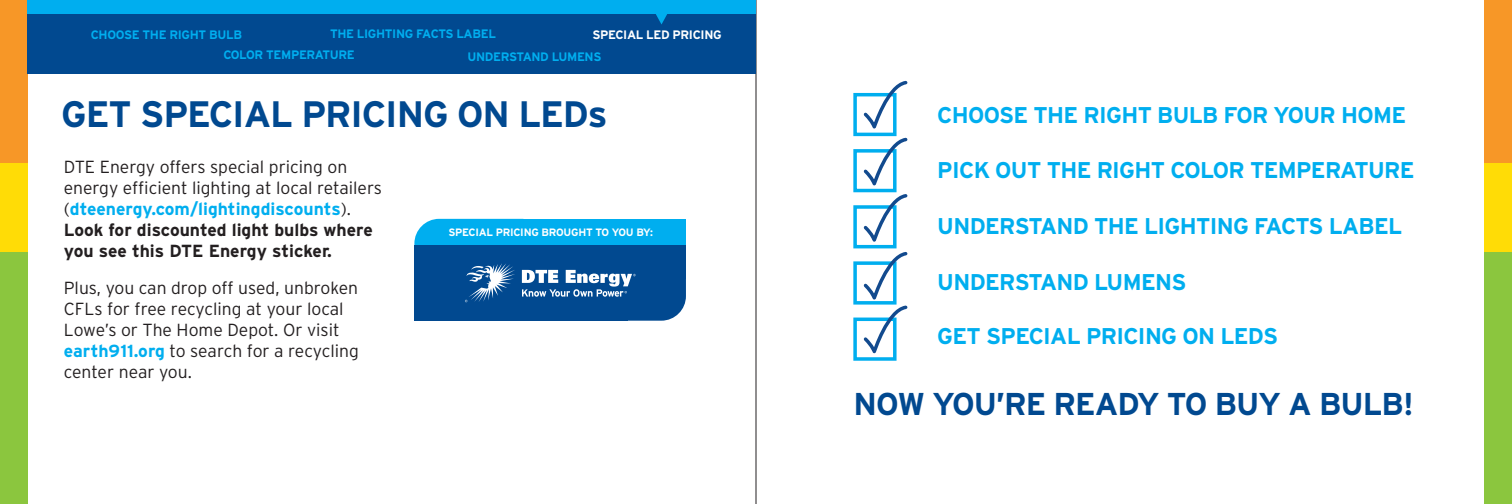
<style>
.page{position:relative;width:1512px;height:504px;background:#fff}
.page>*{position:absolute;margin:0;border:0;box-sizing:border-box;transform-origin:0 0}
.Headline{font:700 36.75px "Interstate";letter-spacing:-.03em;color:#014990}
.Headline-2{font:700 31.5px "Interstate";letter-spacing:-.03em;color:#014990}
.Table_Header{font:700 22.75px "Interstate";letter-spacing:-.03em;color:#00aeef}
.body{font:300 17.5px/21px "Interstate";color:#231f20}
.Table_Header-2{font:700 12.25px "Interstate";letter-spacing:-.03em;color:#00aeef}
.Table_Header-3{font:700 12.25px "Interstate";letter-spacing:-.03em;color:#fff}
.t1{font:700 10.67px "Interstate";letter-spacing:-.025em;color:#fff}
.s1{font-weight:700;color:#00aeef}
.s2{font-weight:700}
</style>
<div class="page">
<div style="left:1484px;top:252px;width:28px;height:252px;background:#8bc63e"></div>
<div style="left:1484px;top:163px;width:28px;height:89px;background:#ffdc06"></div>
<div style="left:1484px;top:0;width:28px;height:163px;background:#f79727"></div>
<div style="left:0;top:252px;width:28px;height:252px;background:#8bc63e"></div>
<div style="left:0;top:163px;width:28px;height:89px;background:#ffdc06"></div>
<div style="left:0;top:0;width:28px;height:163px;background:#f79727"></div>
<hr style="left:756px;top:0;width:1px;height:504px;background:#231f20">
<svg style="left:414px;top:219px;width:272px;height:102px;background:#126eaf"></svg>
<div style="left:28px;top:0;width:728px;height:73px;background:#014990"></div>
<svg style="left:653px;top:13px;width:17px;height:11px"></svg>
<div style="left:28px;top:0;width:728px;height:13px;background:#00aeef"></div>
<div style="left:853px;top:93px;width:44px;height:43px;border:4px solid #00aeef"></div>
<div style="left:853px;top:149px;width:44px;height:43px;border:4px solid #00aeef"></div>
<div style="left:853px;top:205px;width:44px;height:43px;border:4px solid #00aeef"></div>
<div style="left:853px;top:261px;width:44px;height:44px;border:4px solid #00aeef"></div>
<div style="left:853px;top:318px;width:44px;height:43px;border:4px solid #00aeef"></div>
<svg style="left:861px;top:252px;width:47px;height:103px"></svg>
<svg style="left:861px;top:136px;width:47px;height:107px"></svg>
<svg style="left:861px;top:80px;width:47px;height:50px"></svg>
<p class="Table_Header-2" style="left:91px;top:27px;width:153px">CHOOSE THE RIGHT BULB</p>
<p class="Table_Header-2" style="left:330px;top:26px;width:167px">THE LIGHTING FACTS LABEL</p>
<p class="Table_Header-3" style="left:593px;top:27px;width:131px">SPECIAL LED PRICING</p>
<p class="Table_Header-2" style="left:223px;top:48px;width:133px">COLOR TEMPERATURE</p>
<p class="Table_Header-2" style="left:467px;top:49px;width:136px">UNDERSTAND LUMENS</p>
<p class="Headline" style="left:61px;top:91px;width:548px">GET SPECIAL PRICING ON LEDs</p>
<p class="body" style="left:64px;top:156px;width:320px">DTE Energy offers special pricing on energy efficient lighting at local retailers (<span class="s1">dteenergy.com/lightingdiscounts</span>).<br><span class="s2">Look for discounted light bulbs where you see this DTE Energy sticker.</span></p>
<p class="body" style="left:64px;top:277px;width:297px">Plus, you can drop off used, unbroken<br>CFLs for free recycling at your local<br>Lowe’s or The Home Depot. Or visit <span class="s1">earth911.org</span> to search for a recycling center near you.</p>
<p class="t1" style="left:448px;top:226px;width:206px">SPECIAL PRICING BROUGHT TO YOU BY:</p>
<p class="Table_Header" style="left:937px;top:101px;width:470px">CHOOSE THE RIGHT BULB FOR YOUR HOME</p>
<p class="Table_Header" style="left:937px;top:156px;width:479px">PICK OUT THE RIGHT COLOR TEMPERATURE</p>
<p class="Table_Header" style="left:937px;top:212px;width:467px">UNDERSTAND THE LIGHTING FACTS LABEL</p>
<p class="Table_Header" style="left:937px;top:268px;width:251px">UNDERSTAND LUMENS</p>
<p class="Table_Header" style="left:937px;top:322px;width:342px">GET SPECIAL PRICING ON LEDS</p>
<p class="Headline-2" style="left:854px;top:385px;width:562px">NOW YOU’RE READY TO BUY A BULB!</p>
</div>
